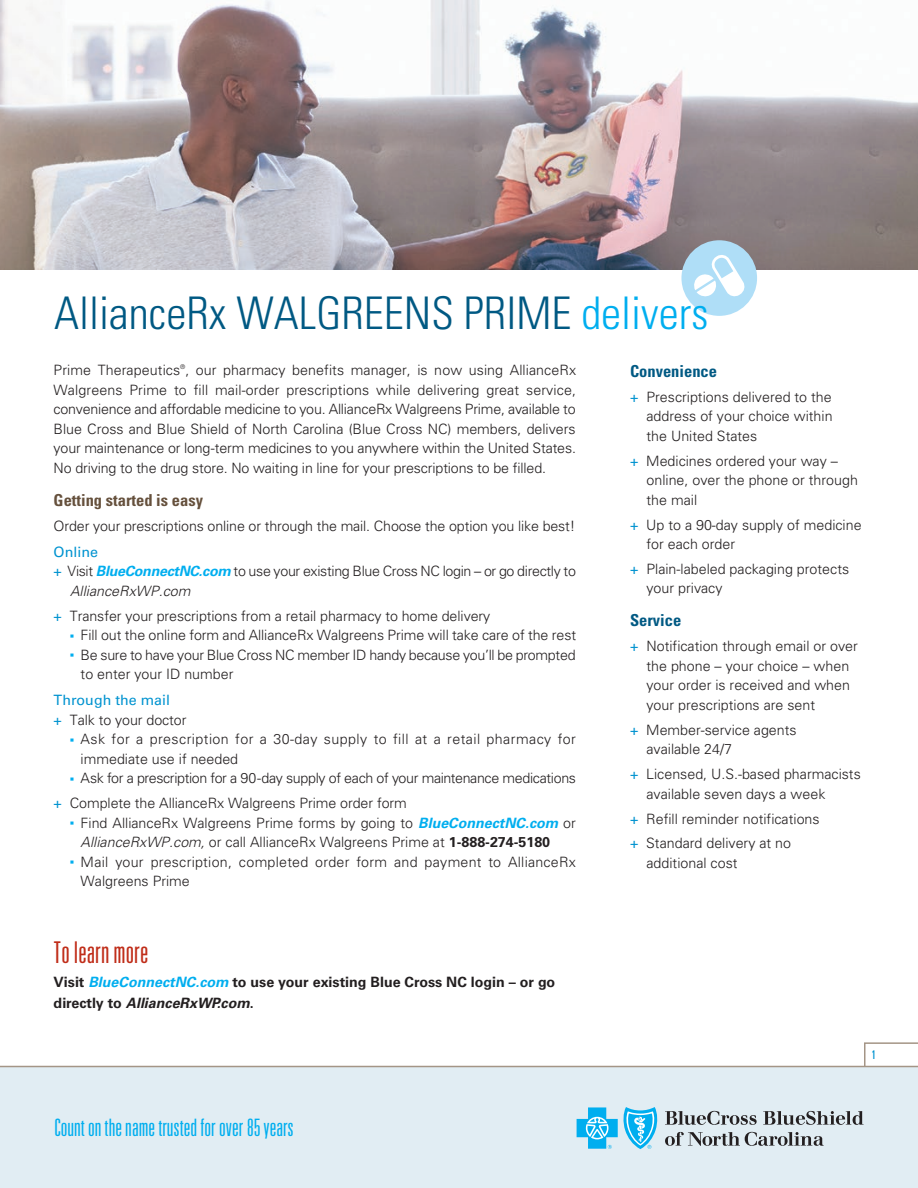
<style>
.page{position:relative;width:918px;height:1188px;background:#fff}
.page>*{position:absolute;margin:0;border:0;box-sizing:border-box;transform-origin:0 0}
.Headline_1__all_uppe{font:300 condensed 45px "Univers LT Std";color:#005983}
.Call_Out_Quote{font:300 ultra-condensed 30px "Univers LT Std";color:#c02d19}
.brand_bar_tagline{font:300 ultra-condensed 24px "Univers LT Std";color:#00aeef}
.Subhead__upper___low{font:700 condensed 16.5px "Univers LT Std";color:#65503c}
.Subhead__upper___low-2{font:700 condensed 16.5px "Univers LT Std";color:#005983}
.Body_Paragraph{font:300 14.25px/19.5px "Univers LT Std";color:#231f20}
.Body_Paragraph-2{font:300 14.25px/19.5px "Univers LT Std";letter-spacing:-.02em;color:#231f20}
.t1{font:700 14.25px/21px "Univers LT Std";color:#231f20}
.Body_Paragraph-3{font:300 14.25px/19.5px "Univers LT Std";letter-spacing:.03em;color:#231f20}
.Body_Paragraph-4{font:300 14.25px "Univers LT Std";letter-spacing:-.025em;color:#231f20}
.Body_Paragraph-5{font:14.25px "Univers LT Std";color:#0093d0}
.Page_numbers{font:ultra-condensed 12px "Univers LT Std";color:#0093d0}
.Body_Paragraph-6{font:300 6.45px "Univers LT Std";color:#231f20}
.s1{color:#00aeef}
.s2{font-weight:400;color:#0093d0}
.s3{font-weight:700;font-style:italic;color:#00aeef}
.s4{font-style:italic}
.s5{font-weight:700}
.s6{font-style:italic;color:#00aeef}
</style>
<div class="page">
<img style="left:0;top:0;width:918px;height:270px">
<div style="left:681px;top:240px;width:76px;height:76px;background:#afdef7;border-radius:50%"></div>
<svg style="left:694px;top:255px;width:51px;height:42px"></svg>
<div style="left:0;top:1066px;width:918px;height:122px;background:#e1edf3"></div>
<svg style="left:863px;top:1042px;width:55px;height:26px"></svg>
<hr style="left:0;top:1066px;width:918px;height:1px;background:#a49586">
<svg style="left:665px;top:1111px;width:92px;height:14px"></svg>
<svg style="left:763px;top:1111px;width:101px;height:14px"></svg>
<svg style="left:665px;top:1132px;width:159px;height:14px"></svg>
<svg style="left:577px;top:1107px;width:81px;height:42px"></svg>
<h1 class="Headline_1__all_uppe" style="left:54px;top:286px;width:656px">AllianceRx WALGREENS PRIME <span class="s1">delivers</span></h1>
<h2 class="Subhead__upper___low-2" style="left:630px;top:361px;width:89px">Convenience</h2>
<p class="Body_Paragraph" style="left:646px;top:387px;width:188px;text-align:justify;text-indent:-16px"><span class="s2">+</span> Prescriptions delivered to the address of your choice within the United States</p>
<p class="Body_Paragraph" style="left:646px;top:451px;width:213px;text-indent:-16px"><span class="s2">+</span> Medicines ordered your way – online, over the phone or through the mail</p>
<p class="Body_Paragraph" style="left:646px;top:515px;width:217px;text-indent:-16px"><span class="s2">+</span> Up to a 90-day supply of medicine for each order</p>
<p class="Body_Paragraph" style="left:646px;top:559px;width:204px;text-indent:-16px"><span class="s2">+</span> Plain-labeled packaging protects your privacy</p>
<h2 class="Subhead__upper___low-2" style="left:630px;top:610px;width:53px">Service</h2>
<p class="Body_Paragraph" style="left:646px;top:637px;width:213px;text-indent:-16px"><span class="s2">+</span> Notification through email or over the phone – your choice – when your order is received and when your prescriptions are sent</p>
<p class="Body_Paragraph" style="left:646px;top:720px;width:152px;text-indent:-16px"><span class="s2">+</span> Member-service agents available 24/7</p>
<p class="Body_Paragraph" style="left:646px;top:764px;width:216px;text-indent:-16px"><span class="s2">+</span> Licensed, U.S.-based pharmacists available seven days a week</p>
<p class="Body_Paragraph" style="left:630px;top:809px;width:191px"><span class="s2">+</span> Refill reminder notifications</p>
<p class="Body_Paragraph" style="left:646px;top:834px;width:146px;text-indent:-16px"><span class="s2">+</span> Standard delivery at no additional cost</p>
<p class="Body_Paragraph-6" style="left:180px;top:363px;width:7px">®</p>
<p class="Body_Paragraph" style="left:54px;top:380px;width:524px;text-align:justify">Walgreens Prime to fill mail-order prescriptions while delivering great service, convenience and affordable medicine to you. AllianceRx Walgreens Prime, available to Blue Cross and Blue Shield of North Carolina (Blue Cross NC) members, delivers your maintenance or long-term medicines to you anywhere within the United States.<br>No driving to the drug store. No waiting in line for your prescriptions to be filled.</p>
<h2 class="Subhead__upper___low" style="left:54px;top:490px;width:151px">Getting started is easy</h2>
<p class="Body_Paragraph" style="left:54px;top:516px;width:523px">Order your prescriptions online or through the mail. Choose the option you like best!</p>
<p class="Body_Paragraph-5" style="left:54px;top:543px;width:46px">Online</p>
<p class="Body_Paragraph-2" style="left:70px;top:561px;width:507px;text-indent:-16px"><span class="s2">+</span> Visit <span class="s3">BlueConnectNC.com</span> to use your existing Blue Cross NC login – or go directly to<br><span class="s4">AllianceRxWP.com</span></p>
<p class="Body_Paragraph" style="left:54px;top:606px;width:438px"><span class="s2">+</span> Transfer your prescriptions from a retail pharmacy to home delivery</p>
<p class="Body_Paragraph" style="left:70px;top:625px;width:507px"><sup>■</sup> Fill out the online form and AllianceRx Walgreens Prime will take care of the rest</p>
<p class="Body_Paragraph-2" style="left:81px;top:645px;width:496px;text-indent:-11px"><sup>■</sup> Be sure to have your Blue Cross NC member ID handy because you’ll be prompted to enter your ID number</p>
<p class="Body_Paragraph-5" style="left:54px;top:692px;width:118px">Through the mail</p>
<p class="Body_Paragraph" style="left:54px;top:710px;width:134px"><span class="s2">+</span> Talk to your doctor</p>
<p class="Body_Paragraph-3" style="left:81px;top:730px;width:497px;text-indent:-11px"><sup>■</sup> Ask for a prescription for a 30-day supply to fill at a retail pharmacy for immediate use if needed</p>
<p class="Body_Paragraph-4" style="left:70px;top:770px;width:507px"><sup>■</sup> Ask for a prescription for a 90-day supply of each of your maintenance medications</p>
<p class="Body_Paragraph" style="left:54px;top:794px;width:355px"><span class="s2">+</span> Complete the AllianceRx Walgreens Prime order form</p>
<p class="Body_Paragraph" style="left:81px;top:813px;width:497px;text-indent:-10px"><sup>■</sup> Find AllianceRx Walgreens Prime forms by going to <span class="s3">BlueConnectNC.com</span> or<br><span class="s4">AllianceRxWP.com,</span> or call AllianceRx Walgreens Prime at <span class="s5">1-888-274-5180</span></p>
<p class="Body_Paragraph" style="left:81px;top:852px;width:497px;text-indent:-10px"><sup>■</sup> Mail your prescription, completed order form and payment to AllianceRx<br>Walgreens Prime</p>
<p class="Body_Paragraph" style="left:54px;top:360px;width:524px">Prime Therapeutics , our pharmacy benefits manager, is now using AllianceRx</p>
<h3 class="Call_Out_Quote" style="left:54px;top:937px;width:96px">To learn more</h3>
<p class="t1" style="left:54px;top:972px;width:503px">Visit <span class="s6">BlueConnectNC.com</span> to use your existing Blue Cross NC login – or go directly to <span class="s4">AllianceRxWP.com</span>.</p>
<p class="Page_numbers" style="left:872px;top:1048px;width:6px">1</p>
<h3 class="brand_bar_tagline" style="left:54px;top:1115px;width:241px">Count on the name trusted for over 85 years</h3>
</div>
